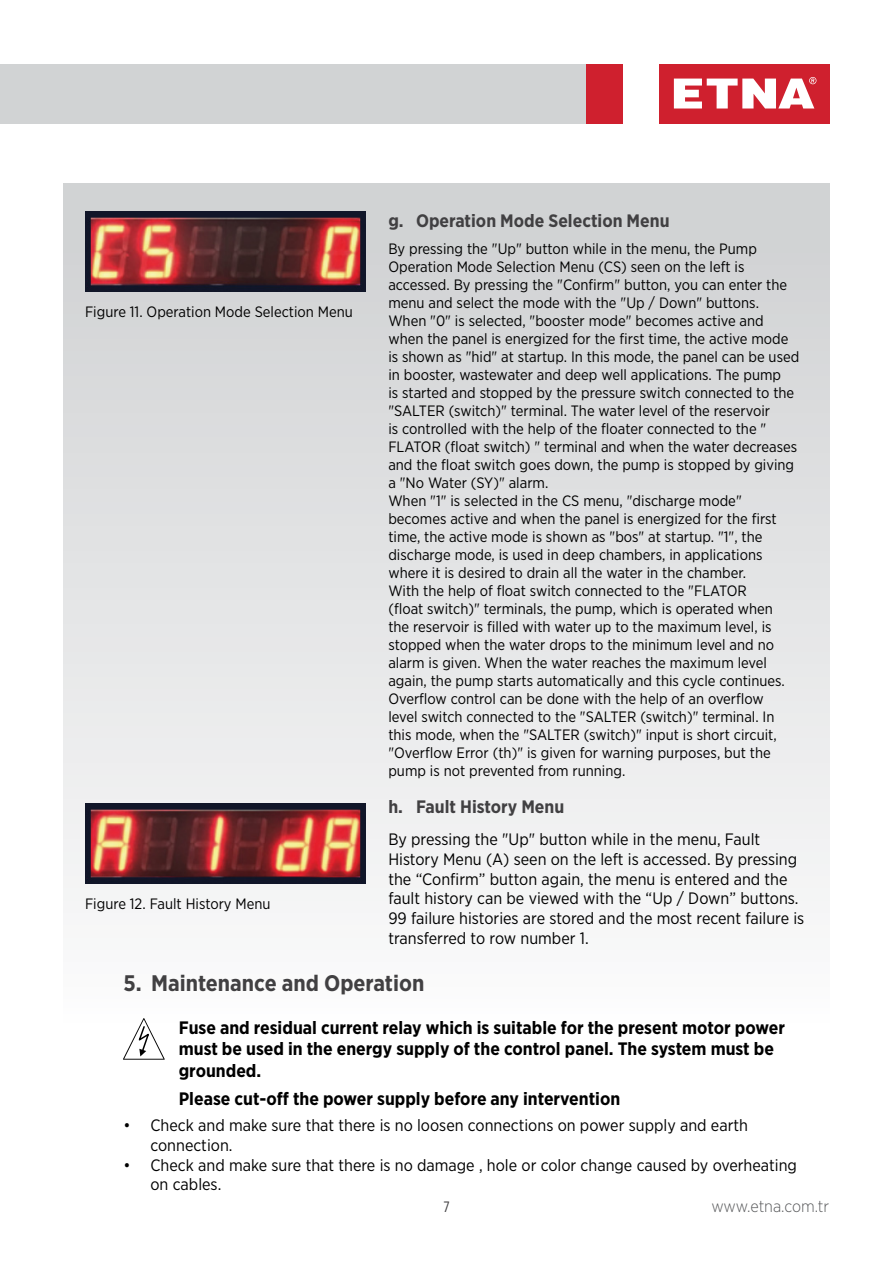
<style>
.page{position:relative;width:893px;height:1263px;background:#fff}
.page>*{position:absolute;margin:0;border:0;box-sizing:border-box;transform-origin:0 0}
.t1{font:700 22.5px "Gotham Narrow";color:#414042}
.t2{font:700 18px/21.6px "Gotham Narrow";color:#000}
.t3{font:700 18px "Gotham Narrow";color:#414042}
.t4{font:16.5px/19.8px "Gotham Narrow";color:#000}
.t5{font:300 16.5px "Gotham Narrow";color:#58595b}
.t6{font:15px/18px "Gotham Narrow";color:#000}
.t7{font:15px "Gotham X Narrow";color:#414042}
</style>
<div class="page">
<div style="left:0;top:64px;width:587px;height:59px;background:#d1d3d4"></div>
<div style="left:587px;top:64px;width:36px;height:59px;background:#cf202e"></div>
<div style="left:659px;top:64px;width:170px;height:59px;background:#cf202e"></div>
<svg style="left:674px;top:77px;width:142px;height:32px"></svg>
<div style="left:64px;top:183px;width:765px;height:1016px;background:linear-gradient(to bottom,#ced0d1,#fff)"></div>
<img style="left:85px;top:211px;width:280px;height:80px">
<svg style="left:123px;top:1018px;width:42px;height:42px"></svg>
<img style="left:85px;top:803px;width:280px;height:80px">
<p class="t6" style="left:85px;top:302px;width:269px">Figure 11. Operation Mode Selection Menu</p>
<p class="t6" style="left:85px;top:895px;width:187px">Figure 12. Fault History Menu</p>
<p class="t3" style="left:388px;top:209px;width:283px">g. Operation Mode Selection Menu</p>
<p class="t6" style="left:388px;top:240px;width:412px">By pressing the "Up" button while in the menu, the Pump Operation Mode Selection Menu (CS) seen on the left is accessed. By pressing the "Confirm" button, you can enter the menu and select the mode with the "Up / Down" buttons.<br>When "0" is selected, "booster mode" becomes active and when the panel is energized for the first time, the active mode is shown as "hid" at startup. In this mode, the panel can be used in booster, wastewater and deep well applications. The pump<br>is started and stopped by the pressure switch connected to the "SALTER (switch)" terminal. The water level of the reservoir<br>is controlled with the help of the floater connected to the " FLATOR (float switch) " terminal and when the water decreases and the float switch goes down, the pump is stopped by giving a "No Water (SY)" alarm.<br>When "1" is selected in the CS menu, "discharge mode" becomes active and when the panel is energized for the first time, the active mode is shown as "bos" at startup. "1", the discharge mode, is used in deep chambers, in applications where it is desired to drain all the water in the chamber.<br>With the help of float switch connected to the "FLATOR<br>(float switch)" terminals, the pump, which is operated when<br>the reservoir is filled with water up to the maximum level, is stopped when the water drops to the minimum level and no alarm is given. When the water reaches the maximum level again, the pump starts automatically and this cycle continues.<br>Overflow control can be done with the help of an overflow<br>level switch connected to the "SALTER (switch)" terminal. In this mode, when the "SALTER (switch)" input is short circuit, "Overflow Error (th)" is given for warning purposes, but the pump is not prevented from running.</p>
<p class="t3" style="left:388px;top:795px;width:177px">h. Fault History Menu</p>
<p class="t4" style="left:388px;top:829px;width:417px">By pressing the "Up" button while in the menu, Fault History Menu (A) seen on the left is accessed. By pressing the “Confirm” button again, the menu is entered and the fault history can be viewed with the “Up / Down” buttons.<br>99 failure histories are stored and the most recent failure is transferred to row number 1.</p>
<h1 class="t1" style="left:123px;top:968px;width:302px">5. Maintenance and Operation</h1>
<p class="t2" style="left:179px;top:1016px;width:608px">Fuse and residual current relay which is suitable for the present motor power must be used in the energy supply of the control panel. The system must be grounded.</p>
<p class="t2" style="left:179px;top:1087px;width:443px">Please cut-off the power supply before any intervention</p>
<p class="t4" style="left:150px;top:1115px;width:599px;text-indent:-27px">• Check and make sure that there is no loosen connections on power supply and earth connection.</p>
<p class="t4" style="left:150px;top:1154px;width:648px;text-indent:-27px">• Check and make sure that there is no damage , hole or color change caused by overheating on cables.</p>
<p class="t7" style="left:443px;top:1197px;width:8px">7</p>
<p class="t5" style="left:711px;top:1196px;width:119px">www.etna.com.tr</p>
</div>
